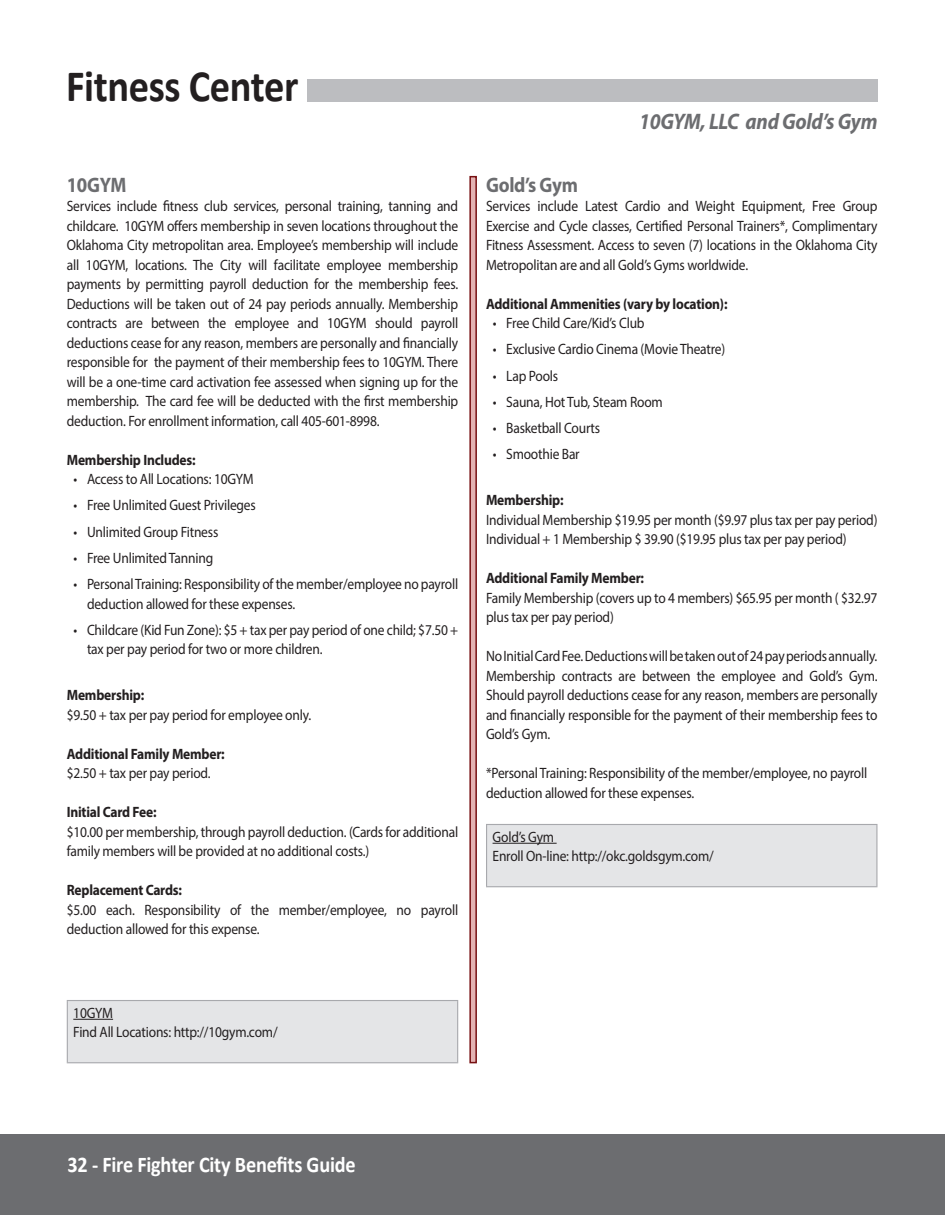
<style>
.page{position:relative;width:945px;height:1215px;background:#fff}
.page>*{position:absolute;margin:0;border:0;box-sizing:border-box;transform-origin:0 0}
.t1{font:700 45px "Calibri";letter-spacing:-.01em;color:#231f20;scale:.9 1}
.t2{font:700 22.5px "Calibri";letter-spacing:-.01em;color:#fff;scale:.9 1}
.t3{font:italic 700 22.5px "Myriad Pro";letter-spacing:-.015em;color:#6c6d70;scale:.9 1}
.t4{font:700 21px "Myriad Pro";letter-spacing:-.015em;color:#6c6d70;scale:.9 1}
.t5{font:15px/19.5px "Myriad Pro";letter-spacing:-.015em;color:#231f20;scale:.9 1}
.t6{font:700 15px "Myriad Pro";letter-spacing:-.015em;color:#231f20;scale:.9 1}
</style>
<div class="page">
<div style="left:0;top:1134px;width:945px;height:81px;background:#6c6d70"></div>
<div style="left:487px;top:824px;width:390px;height:63px;background:#e4e5e7"></div>
<hr style="left:486px;top:824px;width:392px;height:1px;background:#a8a9ad">
<hr style="left:486px;top:825px;width:1px;height:61px;background:#a8a9ad">
<hr style="left:876px;top:825px;width:2px;height:61px;background:#a8a9ad">
<hr style="left:486px;top:886px;width:392px;height:1px;background:#a8a9ad">
<hr style="left:493px;top:843px;width:64px;height:1px;background:#231f20">
<div style="left:307px;top:79px;width:571px;height:23px;background:#bcbdc0"></div>
<div style="left:67px;top:1001px;width:391px;height:62px;background:#e4e5e7"></div>
<hr style="left:67px;top:1000px;width:391px;height:1px;background:#a8a9ad">
<hr style="left:67px;top:1001px;width:1px;height:61px;background:#a8a9ad">
<hr style="left:457px;top:1001px;width:1px;height:61px;background:#a8a9ad">
<hr style="left:67px;top:1062px;width:391px;height:1px;background:#a8a9ad">
<hr style="left:73px;top:1019px;width:40px;height:1px;background:#231f20">
<svg style="left:469px;top:176px;width:8px;height:887px;background:#bb7979"></svg>
<h1 class="t1" style="left:66px;top:58px;width:260px">Fitness Center</h1>
<h3 class="t4" style="left:67px;top:171px;width:68px">10GYM</h3>
<p class="t5" style="left:67px;top:196px;width:437px;text-align:justify">Services include fitness club services, personal training, tanning and childcare. 10GYM offers membership in seven locations throughout the Oklahoma City metropolitan area. Employee’s membership will include all 10GYM, locations. The City will facilitate employee membership payments by permitting payroll deduction for the membership fees.<br>Deductions will be taken out of 24 pay periods annually. Membership contracts are between the employee and 10GYM should payroll deductions cease for any reason, members are personally and financially responsible for the payment of their membership fees to 10GYM. There will be a one-time card activation fee assessed when signing up for the membership. The card fee will be deducted with the first membership deduction. For enrollment information, call 405-601-8998.</p>
<p class="t6" style="left:67px;top:450px;width:145px">Membership Includes:</p>
<p class="t5" style="left:74px;top:469px;width:202px">• Access to All Locations: 10GYM</p>
<p class="t5" style="left:74px;top:495px;width:204px">• Free Unlimited Guest Privileges</p>
<p class="t5" style="left:74px;top:522px;width:162px">• Unlimited Group Fitness</p>
<p class="t5" style="left:74px;top:548px;width:157px">• Free Unlimited Tanning</p>
<p class="t5" style="left:87px;top:574px;width:414px;text-indent:-14px">• Personal Training: Responsibility of the member/employee no payroll deduction allowed for these expenses.</p>
<p class="t5" style="left:87px;top:620px;width:414px;text-indent:-14px">• Childcare (Kid Fun Zone): $5 + tax per pay period of one child; $7.50 + tax per pay period for two or more children.</p>
<p class="t6" style="left:67px;top:685px;width:88px">Membership:</p>
<p class="t5" style="left:67px;top:705px;width:273px">$9.50 + tax per pay period for employee only.</p>
<p class="t6" style="left:67px;top:744px;width:177px">Additional Family Member:</p>
<p class="t5" style="left:67px;top:763px;width:161px">$2.50 + tax per pay period.</p>
<p class="t6" style="left:67px;top:802px;width:101px">Initial Card Fee:</p>
<p class="t5" style="left:67px;top:822px;width:436px">$10.00 per membership, through payroll deduction. (Cards for additional family members will be provided at no additional costs.)</p>
<p class="t6" style="left:67px;top:880px;width:130px">Replacement Cards:</p>
<p class="t5" style="left:67px;top:900px;width:436px">$5.00 each. Responsibility of the member/employee, no payroll deduction allowed for this expense.</p>
<h2 class="t3" style="left:639px;top:107px;width:266px">10GYM, LLC and Gold’s Gym</h2>
<h3 class="t4" style="left:486px;top:171px;width:104px">Gold’s Gym</h3>
<p class="t5" style="left:486px;top:196px;width:437px;text-align:justify">Services include Latest Cardio and Weight Equipment, Free Group Exercise and Cycle classes, Certified Personal Trainers*, Complimentary Fitness Assessment. Access to seven (7) locations in the Oklahoma City Metropolitan are and all Gold’s Gyms worldwide.</p>
<p class="t6" style="left:486px;top:294px;width:270px">Additional Ammenities (vary by location):</p>
<p class="t5" style="left:493px;top:313px;width:170px">• Free Child Care/Kid’s Club</p>
<p class="t5" style="left:493px;top:339px;width:260px">• Exclusive Cardio Cinema (Movie Theatre)</p>
<p class="t5" style="left:493px;top:366px;width:74px">• Lap Pools</p>
<p class="t5" style="left:493px;top:392px;width:190px">• Sauna, Hot Tub, Steam Room</p>
<p class="t5" style="left:493px;top:418px;width:121px">• Basketball Courts</p>
<p class="t5" style="left:493px;top:444px;width:98px">• Smoothie Bar</p>
<p class="t6" style="left:486px;top:490px;width:88px">Membership:</p>
<p class="t5" style="left:486px;top:510px;width:437px">Individual Membership $19.95 per month ($9.97 plus tax per pay period)<br>Individual + 1 Membership $ 39.90 ($19.95 plus tax per pay period)</p>
<p class="t6" style="left:486px;top:568px;width:177px">Additional Family Member:</p>
<p class="t5" style="left:486px;top:588px;width:437px">Family Membership (covers up to 4 members) $65.95 per month ( $32.97 plus tax per pay period)</p>
<p class="t5" style="left:486px;top:646px;width:437px;text-align:justify">No Initial Card Fee. Deductions will be taken out of 24 pay periods annually.<br>Membership contracts are between the employee and Gold’s Gym.<br>Should payroll deductions cease for any reason, members are personally and financially responsible for the payment of their membership fees to Gold’s Gym.</p>
<p class="t5" style="left:486px;top:763px;width:425px">*Personal Training: Responsibility of the member/employee, no payroll deduction allowed for these expenses.</p>
<p class="t5" style="left:493px;top:827px;width:247px">Gold’s Gym<br>Enroll On-line: http://okc.goldsgym.com/</p>
<p class="t5" style="left:73px;top:1003px;width:229px">10GYM<br>Find All Locations: http://10gym.com/</p>
<h2 class="t2" style="left:68px;top:1150px;width:322px">32 - Fire Fighter City Benefits Guide</h2>
</div>
